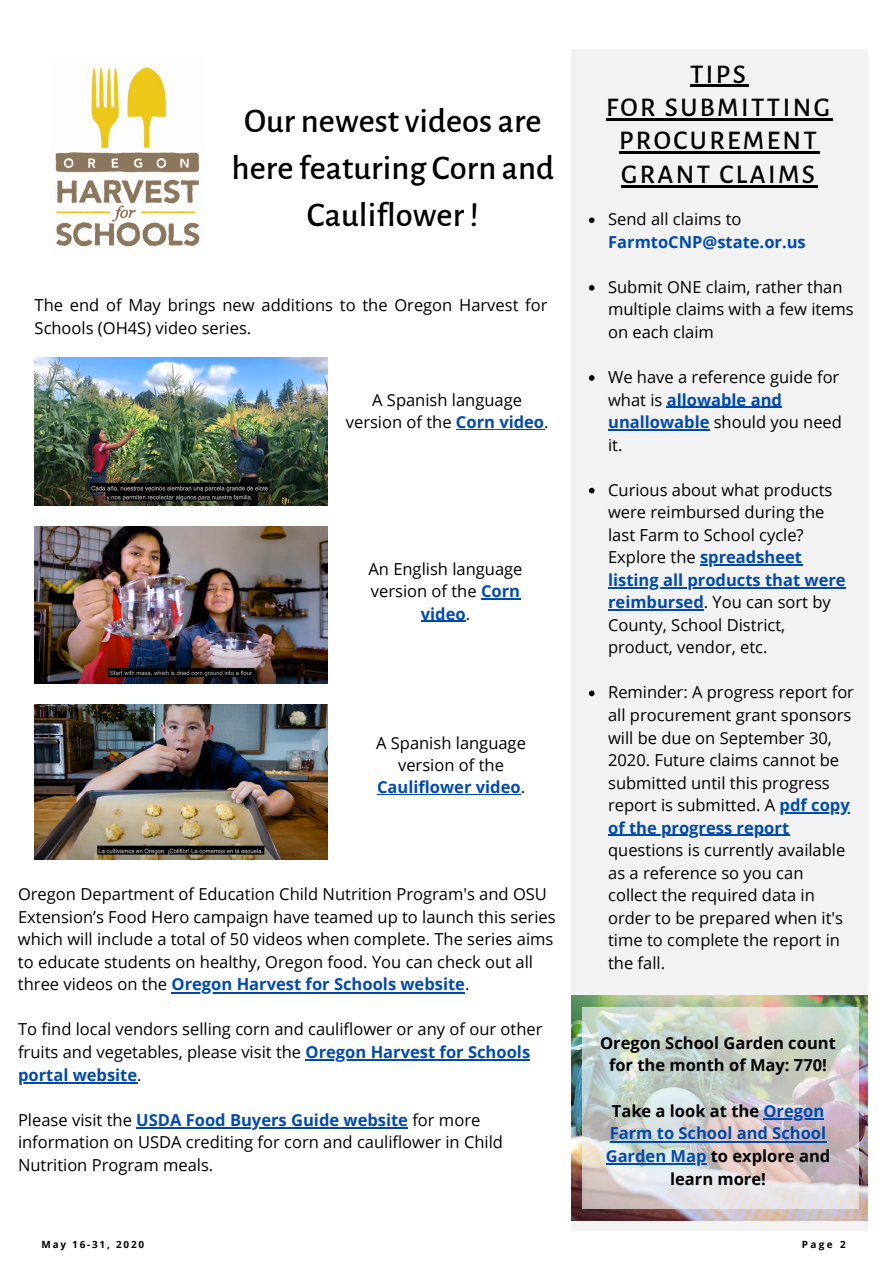
<style>
.page{position:relative;width:894px;height:1264px;background:#fff}
.page>*{position:absolute;margin:0;border:0;box-sizing:border-box;transform-origin:0 0}
.t1{font:500 34.5px/47.2px "Alegreya Sans";color:#000;text-align:center}
.t2{font:500 27px/33.5px "Alegreya Sans";letter-spacing:.09em;color:#000;text-align:center}
.t3{font:16.5px/22.5px "Open Sans";color:#000}
.t4{font:700 16.5px/22.6px "Open Sans";color:#000;text-align:center}
.t5{font:700 16.5px "Open Sans";color:#004aad}
.t6{font:700 9.9px "Open Sans";letter-spacing:.18em;color:#000}
.s1{font-weight:700;color:#004aad}
.s2{color:#004aad}
</style>
<div class="page">
<div style="left:571px;top:49px;width:296px;height:1181px;background:#f2f2f2"></div>
<img style="left:571px;top:995px;width:296px;height:225px">
<svg style="left:582px;top:1007px;width:276px;height:200px;background:#d0d1cd"></svg>
<hr style="left:609px;top:1140px;width:217px;height:2px;background:#004aad">
<hr style="left:608px;top:609px;width:95px;height:1px;background:#004aad">
<hr style="left:608px;top:429px;width:101px;height:1px;background:#004aad">
<hr style="left:666px;top:407px;width:115px;height:1px;background:#004aad">
<hr style="left:621px;top:185px;width:196px;height:2px;background:#000">
<hr style="left:619px;top:152px;width:200px;height:2px;background:#000">
<hr style="left:606px;top:118px;width:226px;height:2px;background:#000">
<hr style="left:690px;top:85px;width:58px;height:2px;background:#000">
<hr style="left:377px;top:794px;width:143px;height:1px;background:#004aad">
<hr style="left:421px;top:620px;width:44px;height:2px;background:#004aad">
<hr style="left:481px;top:598px;width:39px;height:1px;background:#004aad">
<hr style="left:605px;top:1163px;width:101px;height:2px;background:#004aad">
<hr style="left:763px;top:1118px;width:61px;height:1px;background:#004aad">
<hr style="left:608px;top:834px;width:181px;height:1px;background:#004aad">
<hr style="left:608px;top:587px;width:237px;height:1px;background:#004aad">
<hr style="left:699px;top:564px;width:102px;height:1px;background:#004aad">
<hr style="left:136px;top:1127px;width:272px;height:1px;background:#004aad">
<hr style="left:305px;top:1059px;width:225px;height:2px;background:#004aad">
<hr style="left:171px;top:991px;width:294px;height:2px;background:#004aad">
<hr style="left:456px;top:429px;width:88px;height:1px;background:#004aad">
<hr style="left:18px;top:1082px;width:119px;height:1px;background:#004aad">
<img style="left:55px;top:67px;width:145px;height:180px">
<img style="left:35px;top:357px;width:292px;height:149px">
<img style="left:35px;top:526px;width:292px;height:157px">
<img style="left:35px;top:704px;width:292px;height:155px">
<svg style="left:588px;top:217px;width:6px;height:6px"></svg>
<svg style="left:588px;top:285px;width:6px;height:6px"></svg>
<svg style="left:588px;top:375px;width:6px;height:6px"></svg>
<svg style="left:588px;top:488px;width:6px;height:5px"></svg>
<svg style="left:588px;top:690px;width:6px;height:6px"></svg>
<hr style="left:779px;top:812px;width:70px;height:1px;background:#004aad">
<h1 class="t1" style="left:231px;top:98px;width:324px">Our newest videos are here featuring Corn and<br>Cauliflower !</h1>
<p class="t3" style="left:35px;top:293px;width:514px">The end of May brings new additions to the Oregon Harvest for<br>Schools (OH4S) video series.</p>
<p class="t3" style="left:346px;top:388px;width:204px;text-align:center">A Spanish language version of the <span class="s1">Corn video</span>.</p>
<p class="t3" style="left:368px;top:557px;width:155px;text-align:center">An English language version of the <span class="s1">Corn video</span>.</p>
<p class="t3" style="left:376px;top:731px;width:151px;text-align:center">A Spanish language version of the<br><span class="s1">Cauliflower video</span>.</p>
<p class="t3" style="left:18px;top:882px;width:539px">Oregon Department of Education Child Nutrition Program's and OSU Extension’s Food Hero campaign have teamed up to launch this series which will include a total of 50 videos when complete. The series aims to educate students on healthy, Oregon food. You can check out all three videos on the <span class="s1">Oregon Harvest for Schools website</span>.</p>
<p class="t3" style="left:18px;top:1017px;width:526px">To find local vendors selling corn and cauliflower or any of our other fruits and vegetables, please visit the <span class="s1">Oregon Harvest for Schools portal website</span>.</p>
<p class="t3" style="left:18px;top:1108px;width:486px">Please visit the <span class="s1">USDA Food Buyers Guide website</span> for more information on USDA crediting for corn and cauliflower in Child<br>Nutrition Program meals.</p>
<h1 class="t2" style="left:606px;top:58px;width:225px">TIPS<br>FOR SUBMITTING<br>PROCUREMENT<br>GRANT CLAIMS</h1>
<p class="t3" style="left:608px;top:208px;width:135px">Send all claims to</p>
<h1 class="t5" style="left:608px;top:230px;width:199px">FarmtoCNP@state.or.us</h1>
<p class="t3" style="left:608px;top:275px;width:247px">Submit ONE claim, rather than multiple claims with a few items on each claim</p>
<p class="t3" style="left:608px;top:365px;width:235px">We have a reference guide for what is <span class="s1">allowable and unallowable</span> should you need it.</p>
<p class="t3" style="left:608px;top:478px;width:239px">Curious about what products were reimbursed during the last Farm to School cycle?<br>Explore the <span class="s1">spreadsheet listing all products that were reimbursed</span>. You can sort by<br>County, School District, product, vendor, etc.</p>
<p class="t3" style="left:608px;top:680px;width:247px">Reminder: A progress report for all procurement grant sponsors will be due on September 30,<br>2020. Future claims cannot be submitted until this progress report is submitted. A <span class="s1">pdf copy of the progress report</span></p>
<p class="t3" style="left:608px;top:838px;width:239px">questions is currently available as a reference so you can collect the required data in order to be prepared when it's time to complete the report in the fall.</p>
<h1 class="t4" style="left:600px;top:1030px;width:237px">Oregon School Garden count for the month of May: 770!</h1>
<p class="t4" style="left:605px;top:1098px;width:226px">Take a look at the <span class="s2">Oregon<br>Farm to School and School<br>Garden Map</span> to explore and learn more!</p>
<p class="t6" style="left:41px;top:1237px;width:104px">May 16-31, 2020</p>
<p class="t6" style="left:801px;top:1237px;width:45px">Page 2</p>
</div>
